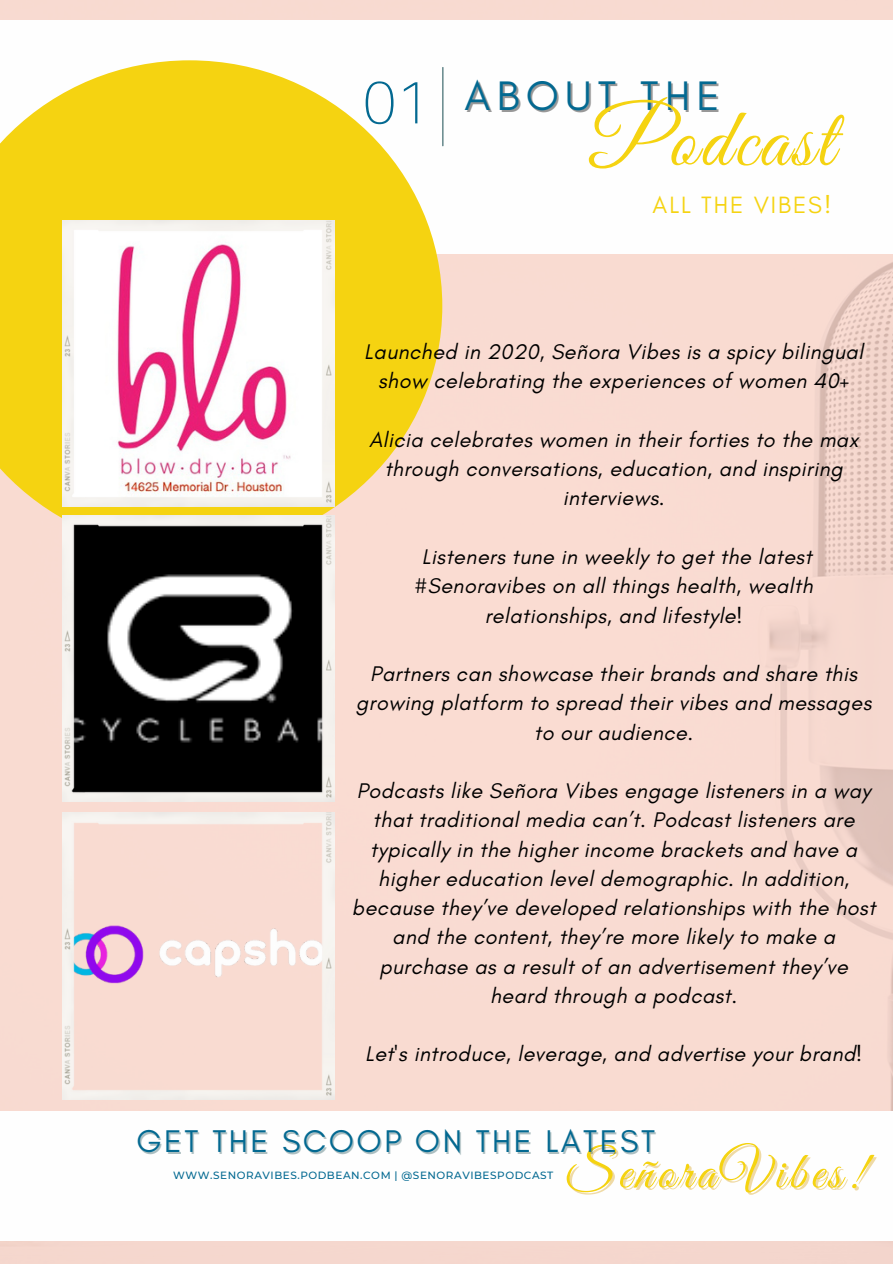
<style>
.page{position:relative;width:893px;height:1264px;background:#fff}
.page>*{position:absolute;margin:0;border:0;box-sizing:border-box;transform-origin:0 0}
.t1{font:84px "Great Vibes";letter-spacing:.04em;color:#f5d311}
.t2{font:100 59.55px "Aileron";color:#036991}
.t3{font:52.65px "Great Vibes";letter-spacing:.08em;color:#f5d311}
.t4{font:42px "Glacial Indifference";letter-spacing:.15em;color:#036991}
.t5{font:31.95px "Glacial Indifference";letter-spacing:.08em;color:#036991}
.t6{font:24px "Glacial Indifference";letter-spacing:.08em;color:#f5d311}
.t7{font:italic 21.6px/29.2px "Glacial Indifference";letter-spacing:.02em;color:#000;text-align:center}
.t8{font:500 10.5px "Montserrat";letter-spacing:.05em;color:#036991}
.s1{color:rgb(50 96 101/.4)}
</style>
<div class="page">
<div style="left:0;top:0;width:892px;height:1263px;background:#f9dbd1"></div>
<div style="left:0;top:20px;width:892px;height:234px;background:#fefefe"></div>
<svg style="left:0;top:60px;width:442px;height:491px;background:#f6da49"></svg>
<img style="left:62px;top:220px;width:272px;height:286px">
<img style="left:62px;top:812px;width:272px;height:287px">
<img style="left:62px;top:515px;width:272px;height:286px">
<div style="left:0;top:1111px;width:892px;height:129px;background:#fefefe"></div>
<hr style="left:442px;top:67px;width:1px;height:79px;background:#326065">
<p class="t2" style="left:363px;top:66px;width:66px">01</p>
<p class="t4" style="left:464px;top:70px;width:257px">ABOUT THE</p>
<p class="t1" style="left:591px;top:94px;width:244px">Podcast</p>
<p class="t6" style="left:652px;top:191px;width:180px">ALL THE VIBES!</p>
<p class="t7" style="left:364px;top:337px;width:500px">Launched in 2020, Señora Vibes is a spicy bilingual show celebrating the experiences of women 40+</p>
<p class="t7" style="left:369px;top:425px;width:491px">Alicia celebrates women in their forties to the max through conversations, education, and inspiring interviews.</p>
<p class="t7" style="left:414px;top:542px;width:399px">Listeners tune in weekly to get the latest #Senoravibes on all things health, wealth</p>
<p class="t7" style="left:484px;top:600px;width:259px">relationships, and lifestyle!</p>
<p class="t7" style="left:356px;top:659px;width:517px">Partners can showcase their brands and share this growing platform to spread their vibes and messages to our audience.</p>
<p class="t7" style="left:352px;top:776px;width:525px">Podcasts like Señora Vibes engage listeners in a way that traditional media can’t. Podcast listeners are typically in the higher income brackets and have a higher education level demographic. In addition, because they’ve developed relationships with the host and the content, they’re more likely to make a purchase as a result of an advertisement they’ve heard through a podcast.</p>
<p class="t7" style="left:365px;top:1039px;width:498px">Let's introduce, leverage, and advertise your brand!</p>
<p class="t5" style="left:138px;top:1121px;width:518px"><span class="s1">GET</span> THE SCOOP ON THE LATEST</p>
<p class="t3" style="left:566px;top:1142px;width:299px">SeñoraVibes!</p>
<p class="t8" style="left:173px;top:1168px;width:381px">WWW.SENORAVIBES.PODBEAN.COM | @SENORAVIBESPODCAST</p>
</div>
